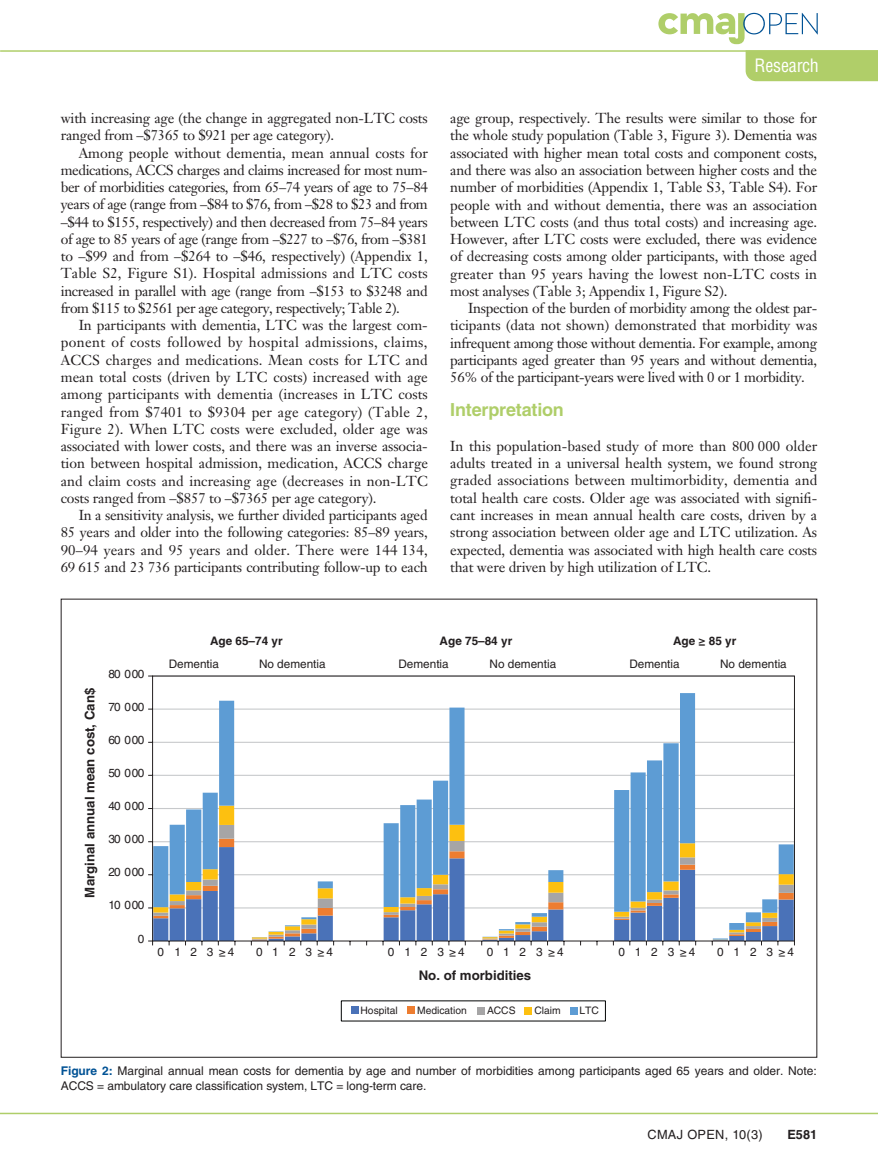
<style>
.page{position:relative;width:878px;height:1175px;background:#fff}
.page>*{position:absolute;margin:0;border:0;box-sizing:border-box;transform-origin:0 0}
.t1{font:700 18px "Helvetica LT Std";letter-spacing:-.01em;color:#afce69}
.t2{font:condensed 18px "Helvetica LT Std";letter-spacing:-.01em;color:#fff}
.t3{font:14.25px/17.2px "Janson Text LT Std";letter-spacing:-.015em;color:#231f20;text-align:justify}
.t4{font:700 13.2px "Helvetica LT Std";color:#231f20}
.t5{font:12.75px "Helvetica LT Std";letter-spacing:.025em;color:#231f20}
.t6{font:700 12.75px "Helvetica LT Std";color:#231f20}
.t7{font:12px/14.2px "Helvetica LT Std";letter-spacing:-.005em;color:#231f20}
.t8{font:11.7px "Helvetica LT Std";color:#231f20}
.t9{font:700 11.7px "Helvetica LT Std";color:#231f20}
.t10{font:10.35px "Helvetica LT Std";color:#231f20}
.s1{font-weight:700;color:#005295}
</style>
<div class="page">
<hr style="left:0;top:1112px;width:878px;height:2px;background:#afce69">
<svg style="left:658px;top:13px;width:159px;height:31px"></svg>
<hr style="left:0;top:50px;width:878px;height:2px;background:#afce69">
<div style="left:745px;top:50px;width:133px;height:31px;background:#b0ce69"></div>
<svg style="left:148px;top:675px;width:646px;height:271px"></svg>
<div style="left:351px;top:1006px;width:7px;height:8px;background:#4a72b8"></div>
<div style="left:407px;top:1006px;width:8px;height:8px;background:#ed7d30"></div>
<div style="left:477px;top:1006px;width:7px;height:8px;background:#a6a5a6"></div>
<div style="left:524px;top:1006px;width:8px;height:8px;background:#fdc010"></div>
<div style="left:570px;top:1006px;width:7px;height:8px;background:#5d9cd4"></div>
<p class="t3" style="left:61px;top:109px;width:368px">with increasing age (the change in aggregated non-LTC costs ranged from –$7365 to $921 per age category).</p>
<p class="t3" style="left:61px;top:144px;width:368px;text-indent:18px">Among people without dementia, mean annual costs for medications, ACCS charges and claims increased for most num&shy;ber of morbidities categories, from 65–74 years of age to 75–84 years of age (range from –$84 to $76, from –$28 to $23 and from –$44 to $155, respectively) and then decreased from 75–84 years of age to 85 years of age (range from –$227 to –$76, from –$381 to –$99 and from –$264 to –$46, respectively) (Appendix 1, Table S2, Figure S1). Hospital admissions and LTC costs increased in parallel with age (range from –$153 to $3248 and from $115 to $2561 per age category, respectively; Table 2).</p>
<p class="t3" style="left:61px;top:316px;width:368px;text-indent:18px">In participants with dementia, LTC was the largest com&shy;ponent of costs followed by hospital admissions, claims, ACCS charges and medications. Mean costs for LTC and mean total costs (driven by LTC costs) increased with age among participants with dementia (increases in LTC costs ranged from $7401 to $9304 per age category) (Table 2, Figure 2). When LTC costs were excluded, older age was associated with lower costs, and there was an inverse associa&shy;tion between hospital admission, medication, ACCS charge and claim costs and increasing age (decreases in non-LTC costs ranged from –$857 to –$7365 per age category).</p>
<p class="t3" style="left:61px;top:506px;width:368px;text-indent:18px">In a sensitivity analysis, we further divided participants aged 85 years and older into the following categories: 85–89 years, 90–94 years and 95 years and older. There were 144 134, 69 615 and 23 736 participants contributing follow-up to each</p>
<p class="t2" style="left:754px;top:54px;width:66px">Research</p>
<p class="t3" style="left:450px;top:109px;width:368px">age group, respectively. The results were similar to those for the whole study population (Table 3, Figure 3). Dementia was associated with higher mean total costs and component costs, and there was also an association between higher costs and the number of morbidities (Appendix 1, Table S3, Table S4). For people with and without dementia, there was an association between LTC costs (and thus total costs) and increasing age.<br>However, after LTC costs were excluded, there was evidence of decreasing costs among older participants, with those aged greater than 95 years having the lowest non-LTC costs in most analyses (Table 3; Appendix 1, Figure S2).</p>
<p class="t3" style="left:450px;top:299px;width:368px;text-indent:18px">Inspection of the burden of morbidity among the oldest par&shy;ticipants (data not shown) demonstrated that morbidity was infrequent among those without dementia. For example, among participants aged greater than 95 years and without dementia, 56% of the participant-years were lived with 0 or 1 morbidity.</p>
<p class="t1" style="left:450px;top:399px;width:115px">Interpretation</p>
<p class="t3" style="left:450px;top:437px;width:368px">In this population-based study of more than 800 000 older adults treated in a universal health system, we found strong graded associations between multimorbidity, dementia and total health care costs. Older age was associated with signifi&shy;cant increases in mean annual health care costs, driven by a strong association between older age and LTC utilization. As expected, dementia was associated with high health care costs that were driven by high utilization of LTC.</p>
<p class="t4" style="left:82px;top:897px;width:211px;rotate:-90deg">Marginal annual mean cost, Can$</p>
<p class="t8" style="left:108px;top:666px;width:37px">80 000</p>
<p class="t8" style="left:108px;top:700px;width:37px">70 000</p>
<p class="t8" style="left:108px;top:733px;width:37px">60 000</p>
<p class="t8" style="left:108px;top:766px;width:37px">50 000</p>
<p class="t8" style="left:108px;top:799px;width:37px">40 000</p>
<p class="t8" style="left:108px;top:832px;width:37px">30 000</p>
<p class="t8" style="left:108px;top:865px;width:37px">20 000</p>
<p class="t8" style="left:108px;top:898px;width:37px">10 000</p>
<p class="t8" style="left:138px;top:931px;width:8px">0</p>
<p class="t9" style="left:210px;top:634px;width:74px">Age 65–74 yr</p>
<p class="t9" style="left:439px;top:634px;width:74px">Age 75–84 yr</p>
<p class="t9" style="left:673px;top:634px;width:65px">Age ≥ 85 yr</p>
<p class="t8" style="left:169px;top:657px;width:52px">Dementia</p>
<p class="t8" style="left:259px;top:657px;width:68px">No dementia</p>
<p class="t8" style="left:398px;top:657px;width:52px">Dementia</p>
<p class="t8" style="left:489px;top:657px;width:68px">No dementia</p>
<p class="t8" style="left:629px;top:657px;width:52px">Dementia</p>
<p class="t8" style="left:720px;top:657px;width:68px">No dementia</p>
<p class="t8" style="left:157px;top:945px;width:78px">0123≥ 4</p>
<p class="t8" style="left:256px;top:945px;width:78px">0123≥4</p>
<p class="t8" style="left:388px;top:945px;width:78px">0123≥ 4</p>
<p class="t8" style="left:486px;top:945px;width:78px">0123≥ 4</p>
<p class="t8" style="left:618px;top:945px;width:78px">0123≥4</p>
<p class="t8" style="left:717px;top:945px;width:78px">0123≥4</p>
<p class="t4" style="left:418px;top:967px;width:114px">No. of morbidities</p>
<p class="t10" style="left:360px;top:1004px;width:39px">Hospital</p>
<p class="t10" style="left:417px;top:1004px;width:51px">Medication</p>
<p class="t10" style="left:487px;top:1004px;width:30px">ACCS</p>
<p class="t10" style="left:534px;top:1004px;width:28px">Claim</p>
<p class="t10" style="left:579px;top:1004px;width:21px">LTC</p>
<p class="t7" style="left:61px;top:1063px;width:757px"><span class="s1">Figure 2:</span> Marginal annual mean costs for dementia by age and number of morbidities among participants aged 65 years and older. Note:<br>ACCS = ambulatory care classification system, LTC = long-term care.</p>
<p class="t5" style="left:647px;top:1127px;width:117px">CMAJ OPEN, 10(3)</p>
<p class="t6" style="left:787px;top:1126px;width:31px">E581</p>
</div>
